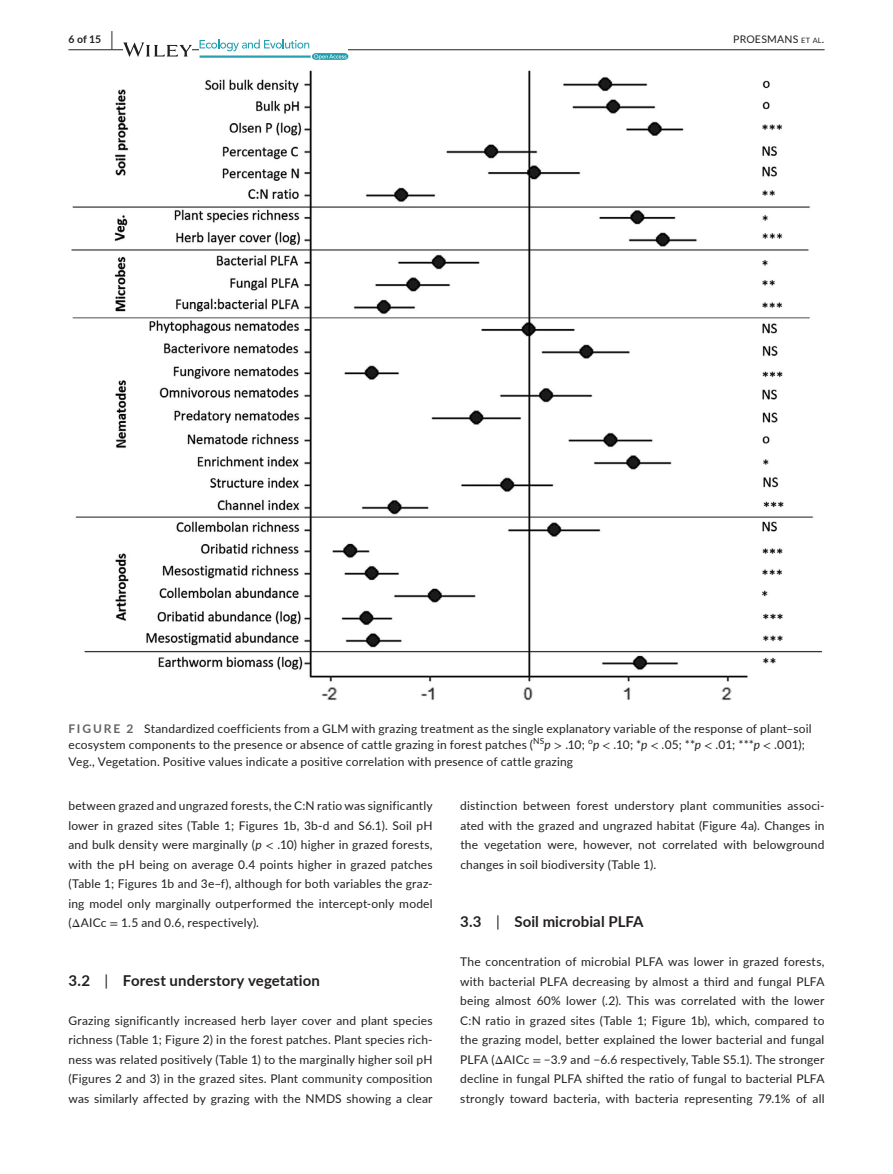
<style>
.page{position:relative;width:893px;height:1174px;background:#fff}
.page>*{position:absolute;margin:0;border:0;box-sizing:border-box;transform-origin:0 0}
.t1{font:700 15px "Lato";letter-spacing:.005em;color:#231f20}
.t2{font:12px/19.5px "Lato";letter-spacing:.015em;color:#231f20;text-align:justify}
.t3{font:10.5px "Lato";letter-spacing:.02em;color:#231f20}
.t4{font:700 10.5px "Lato";color:#231f20}
.t5{font:8.4px "Lato";color:#231f20}
.s1{font-size:19.5px}
.s2{font-size:7.35px}
.s3{font-weight:700;color:#636366}
.s4{font-style:italic}
.s5{font-family:"STIX"}
.s6{font-weight:400}
</style>
<div class="page">
<hr style="left:68px;top:49px;width:756px;height:1px;background:#231f20">
<svg style="left:123px;top:42px;width:69px;height:15px"></svg>
<svg style="left:200px;top:39px;width:148px;height:21px"></svg>
<img style="left:72px;top:70px;width:749px;height:631px">
<p class="t4" style="left:68px;top:31px;width:46px">6 of 15 <span class="s1">|</span></p>
<p class="t3" style="left:733px;top:31px;width:93px">PROESMANS <span class="s2">et al</span>.</p>
<p class="t2" style="left:68px;top:720px;width:745px;line-height:16.5px"><span class="s3">FIGURE 2</span> Standardized coefficients from a GLM with grazing treatment as the single explanatory variable of the response of plant–soil ecosystem components to the presence or absence of cattle grazing in forest patches (</p>
<p class="t5" style="left:533px;top:735px;width:13px">NS</p>
<p class="t2" style="left:545px;top:735px;width:42px"><span class="s4">p</span> <span class="s5">&gt;</span> .10;</p>
<p class="t5" style="left:588px;top:735px;width:6px">o</p>
<p class="t2" style="left:593px;top:735px;width:213px"><span class="s4">p</span> <span class="s5">&lt;</span> .10; *<span class="s4">p</span> <span class="s5">&lt;</span> .05; **<span class="s4">p</span> <span class="s5">&lt;</span> .01; ***<span class="s4">p</span> <span class="s5">&lt;</span> .001);</p>
<p class="t2" style="left:68px;top:751px;width:506px">Veg., Vegetation. Positive values indicate a positive correlation with presence of cattle grazing</p>
<p class="t2" style="left:68px;top:795px;width:366px">between grazed and ungrazed forests, the C:N ratio was significantly lower in grazed sites (Table 1; Figures 1b, 3b-d and S6.1). Soil pH and bulk density were marginally (<span class="s4">p</span> <span class="s5">&lt;</span> .10) higher in grazed forests, with the pH being on average 0.4 points higher in grazed patches (Table 1; Figures 1b and 3e–f), although for both variables the graz&shy;ing model only marginally outperformed the intercept-only model (<span class="s5">Δ</span>AICc <span class="s5">=</span> 1.5 and 0.6, respectively).</p>
<p class="t1" style="left:68px;top:969px;width:253px">3.2 <span class="s6">|</span> Forest understory vegetation</p>
<p class="t2" style="left:68px;top:1010px;width:366px">Grazing significantly increased herb layer cover and plant species richness (Table 1; Figure 2) in the forest patches. Plant species rich&shy;ness was related positively (Table 1) to the marginally higher soil pH (Figures 2 and 3) in the grazed sites. Plant community composition was similarly affected by grazing with the NMDS showing a clear</p>
<p class="t2" style="left:460px;top:795px;width:366px">distinction between forest understory plant communities associ&shy;ated with the grazed and ungrazed habitat (Figure 4a). Changes in the vegetation were, however, not correlated with belowground changes in soil biodiversity (Table 1).</p>
<p class="t1" style="left:460px;top:911px;width:185px">3.3 <span class="s6">|</span> Soil microbial PLFA</p>
<p class="t2" style="left:460px;top:951px;width:366px">The concentration of microbial PLFA was lower in grazed forests, with bacterial PLFA decreasing by almost a third and fungal PLFA being almost 60% lower (.2). This was correlated with the lower C:N ratio in grazed sites (Table 1; Figure 1b), which, compared to the grazing model, better explained the lower bacterial and fungal PLFA (<span class="s5">Δ</span>AICc <span class="s5">=</span> −3.9 and −6.6 respectively, Table S5.1). The stronger decline in fungal PLFA shifted the ratio of fungal to bacterial PLFA strongly toward bacteria, with bacteria representing 79.1% of all</p>
</div>
